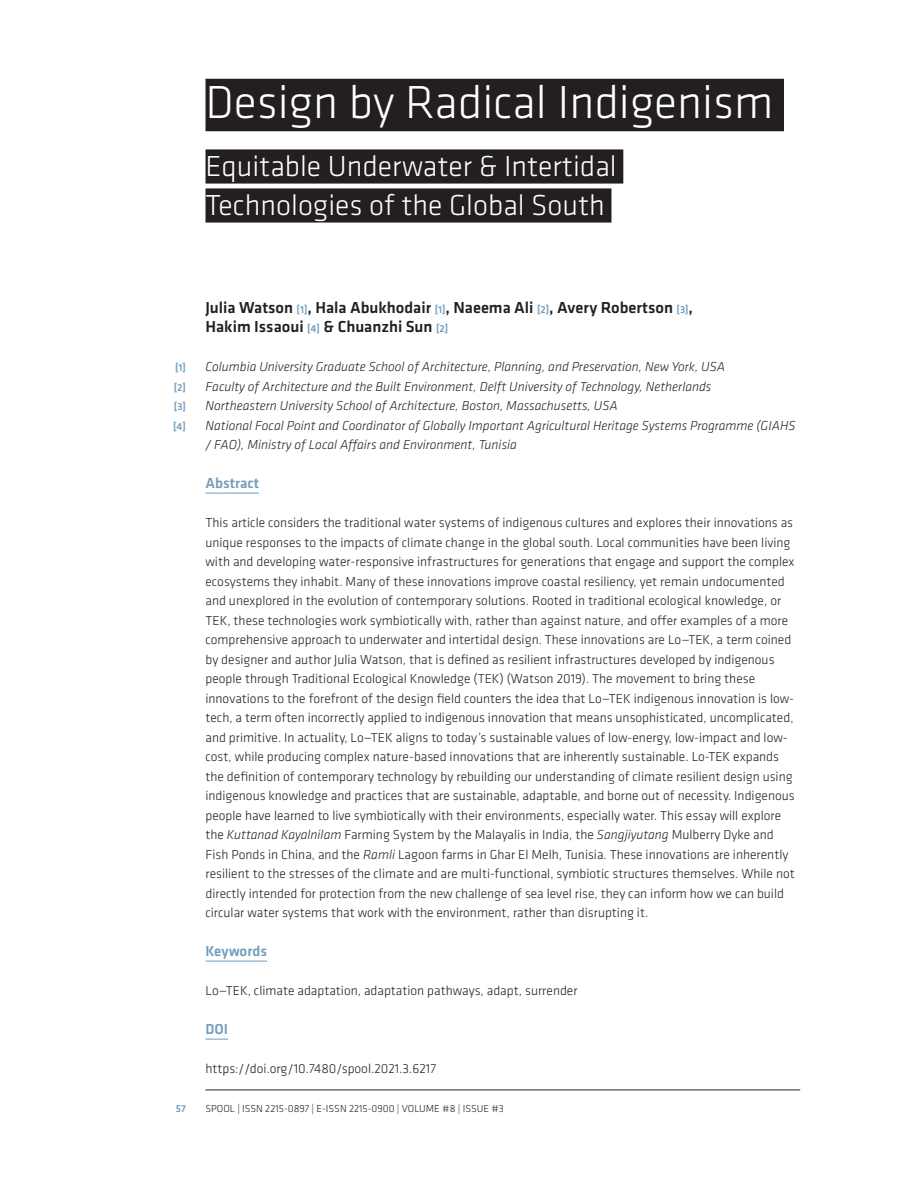
<style>
.page{position:relative;width:918px;height:1188px;background:#fff}
.page>*{position:absolute;margin:0;border:0;box-sizing:border-box;transform-origin:0 0}
.FRONT_Title{font:300 48px "Klavika Basic";color:#fff}
.FRONT_Subtitle{font:300 30px/39px "Klavika Basic";color:#fff}
.FRONT_Author{font:500 16.5px/19.5px "Klavika Basic";color:#231f20}
.SUBHEADING_Normal_2{font:500 15px "Klavika Basic";color:#749dbb}
.BODY_Normal{font:500 15px "Klavika Basic";color:#749dbb}
.BODY_Normal_-_No_Bla{font:300 13.5px/19.5px "Klavika Basic";color:#231f20}
.t1{font:italic 300 13.5px/19.5px "Klavika Basic";color:#231f20}
.BODY_Normal-2{font:300 13.5px "Klavika Basic";color:#231f20}
.MASTERPAGE_FOOTER{font:300 10.5px "Klavika Basic";color:#231f20}
.t2{font:500 10.5px "Klavika Basic";color:#749dbb}
.s1{font-size:10.5px;color:#749dbb}
.s2{font-style:italic}
</style>
<div class="page">
<hr style="left:206px;top:1090px;width:594px;height:1px;background:#231f20">
<div style="left:206px;top:79px;width:578px;height:52px;background:#231f20"></div>
<div style="left:206px;top:149px;width:417px;height:35px;background:#231f20"></div>
<div style="left:206px;top:188px;width:405px;height:35px;background:#231f20"></div>
<hr style="left:206px;top:493px;width:53px;height:1px;background:#749dbb">
<hr style="left:206px;top:961px;width:61px;height:1px;background:#749dbb">
<svg style="left:206px;top:1039px;width:22px;height:1px"></svg>
<p class="FRONT_Title" style="left:206px;top:73px;width:569px">Design by Radical Indigenism</p>
<p class="FRONT_Subtitle" style="left:206px;top:147px;width:413px">Equitable Underwater &amp; Intertidal<br>Technologies of the Global South</p>
<p class="FRONT_Author" style="left:206px;top:297px;width:489px">Julia Watson <span class="s1">[1]</span>, Hala Abukhodair <span class="s1">[1]</span>, Naeema Ali <span class="s1">[2]</span>, Avery Robertson <span class="s1">[3]</span>,<br>Hakim Issaoui <span class="s1">[4]</span> &amp; Chuanzhi Sun <span class="s1">[2]</span></p>
<p class="t2" style="left:175px;top:361px;width:12px">[1]</p>
<p class="t1" style="left:206px;top:357px;width:521px">Columbia University Graduate School of Architecture, Planning, and Preservation, New York, USA</p>
<p class="t2" style="left:174px;top:380px;width:14px">[2]</p>
<p class="t1" style="left:206px;top:376px;width:507px">Faculty of Architecture and the Built Environment, Delft University of Technology, Netherlands</p>
<p class="t2" style="left:174px;top:400px;width:14px">[3]</p>
<p class="t1" style="left:206px;top:396px;width:414px">Northeastern University School of Architecture, Boston, Massachusetts, USA</p>
<p class="t2" style="left:173px;top:419px;width:14px">[4]</p>
<p class="t1" style="left:206px;top:415px;width:592px">National Focal Point and Coordinator of Globally Important Agricultural Heritage Systems Programme (GIAHS / FAO), Ministry of Local Affairs and Environment, Tunisia</p>
<p class="SUBHEADING_Normal_2" style="left:206px;top:473px;width:55px">Abstract</p>
<p class="BODY_Normal_-_No_Bla" style="left:206px;top:513px;width:591px">This article considers the traditional water systems of indigenous cultures and explores their innovations as unique responses to the impacts of climate change in the global south. Local communities have been living with and developing water-responsive infrastructures for generations that engage and support the complex ecosystems they inhabit. Many of these innovations improve coastal resiliency, yet remain undocumented and unexplored in the evolution of contemporary solutions. Rooted in traditional ecological knowledge, or TEK, these technologies work symbiotically with, rather than against nature, and offer examples of a more comprehensive approach to underwater and intertidal design. These innovations are Lo—TEK, a term coined by designer and author Julia Watson, that is defined as resilient infrastructures developed by indigenous people through Traditional Ecological Knowledge (TEK) (Watson 2019). The movement to bring these innovations to the forefront of the design field counters the idea that Lo—TEK indigenous innovation is low&shy;tech, a term often incorrectly applied to indigenous innovation that means unsophisticated, uncomplicated, and primitive. In actuality, Lo—TEK aligns to today’s sustainable values of low-energy, low-impact and low&shy;cost, while producing complex nature-based innovations that are inherently sustainable. Lo-TEK expands the definition of contemporary technology by rebuilding our understanding of climate resilient design using indigenous knowledge and practices that are sustainable, adaptable, and borne out of necessity. Indigenous people have learned to live symbiotically with their environments, especially water. This essay will explore the <span class="s2">Kuttanad Kayalnilam</span> Farming System by the Malayalis in India, the <span class="s2">Sangjiyutang</span> Mulberry Dyke and Fish Ponds in China, and the <span class="s2">Ramli</span> Lagoon farms in Ghar El Melh, Tunisia. These innovations are inherently resilient to the stresses of the climate and are multi-functional, symbiotic structures themselves. While not directly intended for protection from the new challenge of sea level rise, they can inform how we can build circular water systems that work with the environment, rather than disrupting it.</p>
<p class="SUBHEADING_Normal_2" style="left:206px;top:941px;width:63px">Keywords</p>
<p class="BODY_Normal-2" style="left:206px;top:983px;width:374px">Lo—TEK, climate adaptation, adaptation pathways, adapt, surrender</p>
<p class="BODY_Normal" style="left:206px;top:1019px;width:24px">DOI</p>
<p class="BODY_Normal-2" style="left:206px;top:1061px;width:232px">https://doi.org/10.7480/spool.2021.3.6217</p>
<p class="t2" style="left:176px;top:1102px;width:12px">57</p>
<p class="MASTERPAGE_FOOTER" style="left:206px;top:1102px;width:300px">SPOOL | ISSN 2215-0897 | E-ISSN 2215-0900 | VOLUME #8 | ISSUE #3</p>
</div>
